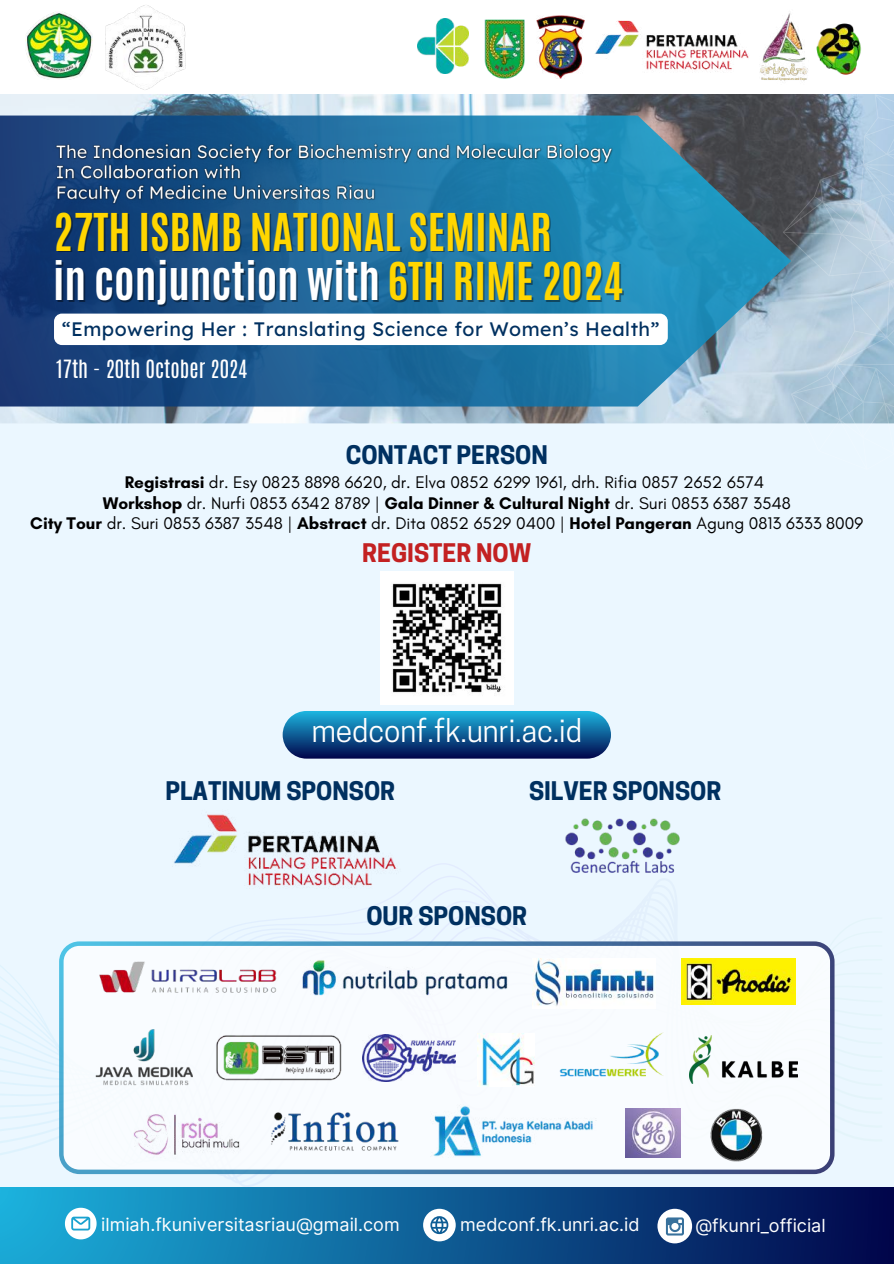
<style>
.page{position:relative;width:894px;height:1264px;background:#fff}
.page>*{position:absolute;margin:0;border:0;box-sizing:border-box;transform-origin:0 0}
.t1{font:700 43.5px/49.5px "Antonio";color:#ffd600}
.t2{font:30px "Cooper Hewitt";color:#fff}
.t3{font:700 24px "Cooper Hewitt";color:#003060}
.t4{font:700 24px "Cooper Hewitt";color:#c32122}
.t5{font:21px "Antonio";color:#fff}
.t6{font:19.5px "Lexend Deca";letter-spacing:.025em;color:#003060}
.t7{font:18px "Inter";color:#fff}
.t8{font:17.1px/20.5px "Glacial Indifference";color:#000;text-align:center}
.s1{color:#fff}
.s2{font-weight:700}
</style>
<div class="page">
<img style="left:0;top:94px;width:782px;height:329px">
<svg style="left:0;top:115px;width:782px;height:291px;background:#286b99"></svg>
<div style="left:0;top:423px;width:893px;height:786px;background:#ebf7ff"></div>
<svg style="left:782px;top:94px;width:111px;height:330px;background:#98adbc"></svg>
<div style="left:0;top:1187px;width:893px;height:76px;background:linear-gradient(to right,#1cb1dc,#01054b)"></div>
<svg style="left:0;top:864px;width:835px;height:323px"></svg>
<img style="left:380px;top:571px;width:133px;height:133px">
<div style="left:657px;top:1208px;width:35px;height:35px;background:#fff;border-radius:50%"></div>
<svg style="left:665px;top:1217px;width:18px;height:18px"></svg>
<svg style="left:423px;top:1208px;width:32px;height:33px"></svg>
<svg style="left:65px;top:1207px;width:31px;height:32px"></svg>
<img style="left:166px;top:814px;width:237px;height:80px">
<svg style="left:282px;top:711px;width:328px;height:47px;background:#156299"></svg>
<svg style="left:59px;top:941px;width:775px;height:233px"></svg>
<img style="left:562px;top:818px;width:120px;height:57px">
<img style="left:25px;top:12px;width:68px;height:68px">
<img style="left:105px;top:5px;width:81px;height:85px">
<img style="left:816px;top:23px;width:45px;height:52px">
<img style="left:760px;top:13px;width:48px;height:68px">
<img style="left:484px;top:19px;width:41px;height:60px">
<img style="left:417px;top:18px;width:51px;height:55px">
<img style="left:536px;top:16px;width:48px;height:63px">
<img style="left:594px;top:20px;width:155px;height:53px">
<img style="left:98px;top:961px;width:179px;height:34px">
<img style="left:303px;top:958px;width:205px;height:40px">
<img style="left:532px;top:958px;width:123px;height:50px">
<img style="left:681px;top:958px;width:113px;height:46px">
<img style="left:689px;top:1035px;width:108px;height:48px">
<img style="left:556px;top:1030px;width:110px;height:50px">
<img style="left:215px;top:1034px;width:126px;height:46px">
<img style="left:363px;top:1034px;width:92px;height:47px">
<img style="left:96px;top:1029px;width:97px;height:57px">
<img style="left:477px;top:1033px;width:57px;height:53px">
<img style="left:709px;top:1107px;width:52px;height:54px">
<img style="left:131px;top:1111px;width:109px;height:47px">
<img style="left:625px;top:1107px;width:55px;height:50px">
<img style="left:430px;top:1104px;width:166px;height:52px">
<img style="left:269px;top:1107px;width:132px;height:47px">
<div style="left:54px;top:313px;width:613px;height:32px;background:#fff;border-radius:8px"></div>
<img style="left:53px;top:140px;width:563px;height:68px">
<h1 class="t1" style="left:53px;top:208px;width:571px">27TH ISBMB NATIONAL SEMINAR<br><span class="s1">in conjunction with</span> 6TH RIME 2024</h1>
<p class="t6" style="left:62px;top:316px;width:599px">“Empowering Her : Translating Science for Women’s Health”</p>
<p class="t5" style="left:56px;top:354px;width:192px">17th - 20th October 2024</p>
<h3 class="t3" style="left:345px;top:445px;width:204px">CONTACT PERSON</h3>
<p class="t8" style="left:30px;top:472px;width:834px"><span class="s2">Registrasi</span> dr. Esy 0823 8898 6620, dr. Elva 0852 6299 1961, drh. Rifia 0857 2652 6574<br><span class="s2">Workshop</span> dr. Nurfi 0853 6342 8789 | <span class="s2">Gala Dinner &amp; Cultural Night</span> dr. Suri 0853 6387 3548<br><span class="s2">City Tour</span> dr. Suri 0853 6387 3548 | <span class="s2">Abstract</span> dr. Dita 0852 6529 0400 | <span class="s2">Hotel Pangeran</span> Agung 0813 6333 8009</p>
<h3 class="t4" style="left:362px;top:544px;width:171px">REGISTER NOW</h3>
<h2 class="t2" style="left:311px;top:719px;width:271px">medconf.fk.unri.ac.id</h2>
<h3 class="t3" style="left:165px;top:782px;width:231px">PLATINUM SPONSOR</h3>
<h3 class="t3" style="left:529px;top:782px;width:194px">SILVER SPONSOR</h3>
<h3 class="t3" style="left:366px;top:907px;width:162px">OUR SPONSOR</h3>
<p class="t7" style="left:101px;top:1214px;width:300px">ilmiah.fkuniversitasriau@gmail.com</p>
<p class="t7" style="left:460px;top:1213px;width:181px">medconf.fk.unri.ac.id</p>
<p class="t7" style="left:695px;top:1214px;width:132px">@fkunri_official</p>
</div>
